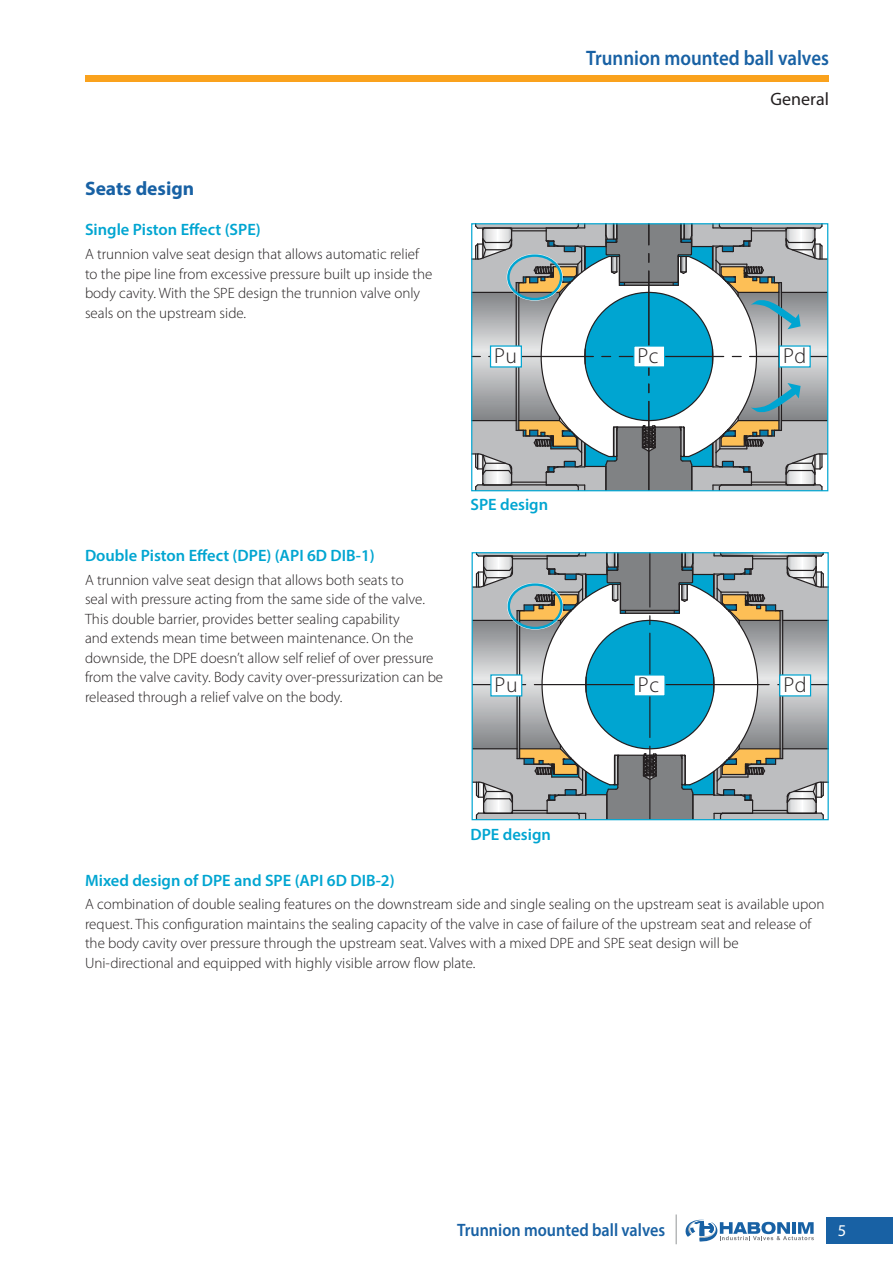
<style>
.page{position:relative;width:893px;height:1263px;background:#fff}
.page>*{position:absolute;margin:0;border:0;box-sizing:border-box;transform-origin:0 0}
.t1{font:300 21.75px "Myriad Pro";letter-spacing:.025em;color:#231f20}
.t2{font:600 21px "Myriad Pro";color:#1861a4;scale:.9 1}
.t3{font:700 19.5px "Myriad Pro";color:#1861a4}
.t4{font:600 18px "Myriad Pro";color:#1861a4;scale:.9 1}
.t5{font:18px "Myriad Pro";color:#231f20}
.t6{font:600 16.5px "Myriad Pro";color:#00a5d1}
.t7{font:16.5px "Myriad Pro";color:#fff}
.t8{font:300 15px/19.5px "Myriad Pro";color:#231f20}
</style>
<div class="page">
<svg style="left:472px;top:223px;width:356px;height:268px"></svg>
<div style="left:507px;top:254px;width:55px;height:46px;border:2px solid #00a5d1;border-radius:50%"></div>
<div style="left:490px;top:346px;width:31px;height:21px;background:#fff"></div>
<div style="left:490px;top:345px;width:32px;height:23px;border:1px solid #00a5d1"></div>
<div style="left:634px;top:346px;width:31px;height:21px;background:#fff"></div>
<div style="left:633px;top:345px;width:32px;height:23px;border:1px solid #00a5d1"></div>
<div style="left:779px;top:346px;width:31px;height:21px;background:#fff"></div>
<div style="left:779px;top:345px;width:32px;height:23px;border:1px solid #00a5d1"></div>
<div style="left:826px;top:1217px;width:67px;height:27px;background:#1861a4"></div>
<svg style="left:685px;top:1220px;width:129px;height:22px"></svg>
<div style="left:85px;top:75px;width:744px;height:7px;background:#faa21d"></div>
<svg style="left:676px;top:1215px;width:1px;height:29px"></svg>
<svg style="left:473px;top:554px;width:354px;height:264px"></svg>
<div style="left:471px;top:552px;width:358px;height:268px;border:1px solid #00a5d1"></div>
<div style="left:507px;top:583px;width:56px;height:46px;border:2px solid #00a5d1;border-radius:50%"></div>
<div style="left:491px;top:675px;width:31px;height:21px;background:#fff"></div>
<div style="left:634px;top:675px;width:31px;height:21px;background:#fff"></div>
<div style="left:634px;top:674px;width:32px;height:23px;border:1px solid #00a5d1"></div>
<div style="left:780px;top:675px;width:30px;height:21px;background:#fff"></div>
<div style="left:779px;top:674px;width:32px;height:23px;border:1px solid #00a5d1"></div>
<h2 class="t2" style="left:586px;top:50px;width:271px">Trunnion mounted ball valves</h2>
<h3 class="t3" style="left:85px;top:181px;width:111px">Seats design</h3>
<p class="t6" style="left:85px;top:224px;width:177px">Single Piston Effect (SPE)</p>
<p class="t8" style="left:85px;top:245px;width:349px">A trunnion valve seat design that allows automatic relief to the pipe line from excessive pressure built up inside the body cavity. With the SPE design the trunnion valve only seals on the upstream side.</p>
<p class="t5" style="left:770px;top:93px;width:60px">General</p>
<h1 class="t1" style="left:494px;top:348px;width:24px">Pu</h1>
<h1 class="t1" style="left:637px;top:348px;width:23px">Pc</h1>
<h1 class="t1" style="left:783px;top:348px;width:25px">Pd</h1>
<p class="t6" style="left:85px;top:549px;width:291px">Double Piston Effect (DPE) (API 6D DIB-1)</p>
<p class="t8" style="left:85px;top:571px;width:360px">A trunnion valve seat design that allows both seats to<br>seal with pressure acting from the same side of the valve.<br>This double barrier, provides better sealing capability<br>and extends mean time between maintenance. On the downside, the DPE doesn’t allow self relief of over pressure from the valve cavity. Body cavity over-pressurization can be released through a relief valve on the body.</p>
<p class="t6" style="left:470px;top:498px;width:79px">SPE design</p>
<h1 class="t1" style="left:495px;top:677px;width:24px">Pu</h1>
<h1 class="t1" style="left:638px;top:677px;width:23px">Pc</h1>
<h1 class="t1" style="left:783px;top:677px;width:25px">Pd</h1>
<p class="t6" style="left:470px;top:828px;width:82px">DPE design</p>
<p class="t6" style="left:85px;top:874px;width:311px">Mixed design of DPE and SPE (API 6D DIB-2)</p>
<p class="t8" style="left:85px;top:896px;width:741px">A combination of double sealing features on the downstream side and single sealing on the upstream seat is available upon request. This configuration maintains the sealing capacity of the valve in case of failure of the upstream seat and release of the body cavity over pressure through the upstream seat. Valves with a mixed DPE and SPE seat design will be Uni-directional and equipped with highly visible arrow flow plate.</p>
<p class="t4" style="left:457px;top:1223px;width:233px">Trunnion mounted ball valves</p>
<p class="t7" style="left:838px;top:1224px;width:10px">5</p>
</div>
